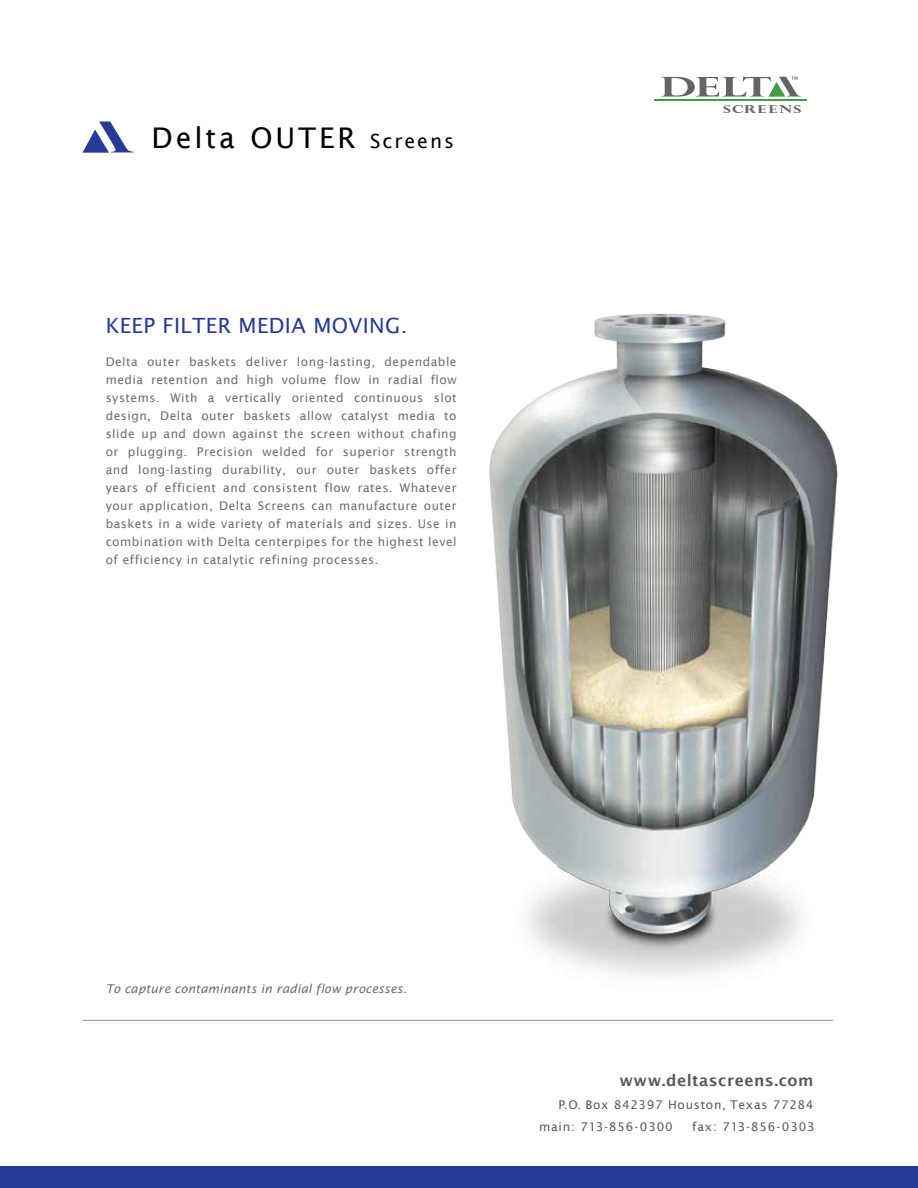
<style>
.page{position:relative;width:918px;height:1188px;background:#fff}
.page>*{position:absolute;margin:0;border:0;box-sizing:border-box;transform-origin:0 0}
.t1{font:28.5px "Lucida Sans";letter-spacing:.1em;color:#000}
.t2{font:21px "Lucida Sans";letter-spacing:.02em;color:#283a97}
.t3{font:600 15.75px "Lucida Sans";letter-spacing:.03em;color:#58595b}
.t4{font:italic 12.15px "Lucida Sans";letter-spacing:.01em;color:#6d6e71}
.t5{font:12px/18px "Lucida Sans";letter-spacing:.04em;color:#6d6e71;text-align:justify}
.t6{font:12px/21.8px "Lucida Sans";letter-spacing:.06em;color:#58595b}
.t7{font:700 10.95px "Perpetua Titling";letter-spacing:.08em;color:#636466;scale:1.4 1}
.s1{font-size:19.5px}
</style>
<div class="page">
<hr style="left:655px;top:100px;width:152px;height:1px;background:#439a47">
<svg style="left:661px;top:77px;width:140px;height:20px"></svg>
<img style="left:489px;top:313px;width:349px;height:664px">
<hr style="left:82px;top:1020px;width:751px;height:1px;background:#939598">
<svg style="left:82px;top:122px;width:52px;height:31px"></svg>
<div style="left:0;top:1166px;width:918px;height:22px;background:#283a97"></div>
<h1 class="t1" style="left:152px;top:121px;width:304px">Delta OUTER <span class="s1">Screens</span></h1>
<h2 class="t2" style="left:106px;top:313px;width:303px">KEEP FILTER MEDIA MOVING.</h2>
<p class="t5" style="left:106px;top:353px;width:353px">Delta outer baskets deliver long-lasting, dependable media retention and high volume flow in radial flow systems. With a vertically oriented continuous slot design, Delta outer baskets allow catalyst media to slide up and down against the screen without chafing or plugging. Precision welded for superior strength and long-lasting durability, our outer baskets offer years of efficient and consistent flow rates. Whatever your application, Delta Screens can manufacture outer baskets in a wide variety of materials and sizes. Use in combination with Delta centerpipes for the highest level of efficiency in catalytic refining processes.</p>
<p class="t7" style="left:723px;top:103px;width:57px">SCREENS</p>
<p class="t4" style="left:106px;top:982px;width:303px">To capture contaminants in radial flow processes.</p>
<h3 class="t3" style="left:620px;top:1072px;width:195px">www.deltascreens.com</h3>
<p class="t6" style="left:539px;top:1094px;width:276px;text-indent:19px">P.O. Box 842397 Houston, Texas 77284 main: 713-856-0300</p>
<p class="t6" style="left:692px;top:1115px;width:124px">fax: 713-856-0303</p>
</div>
